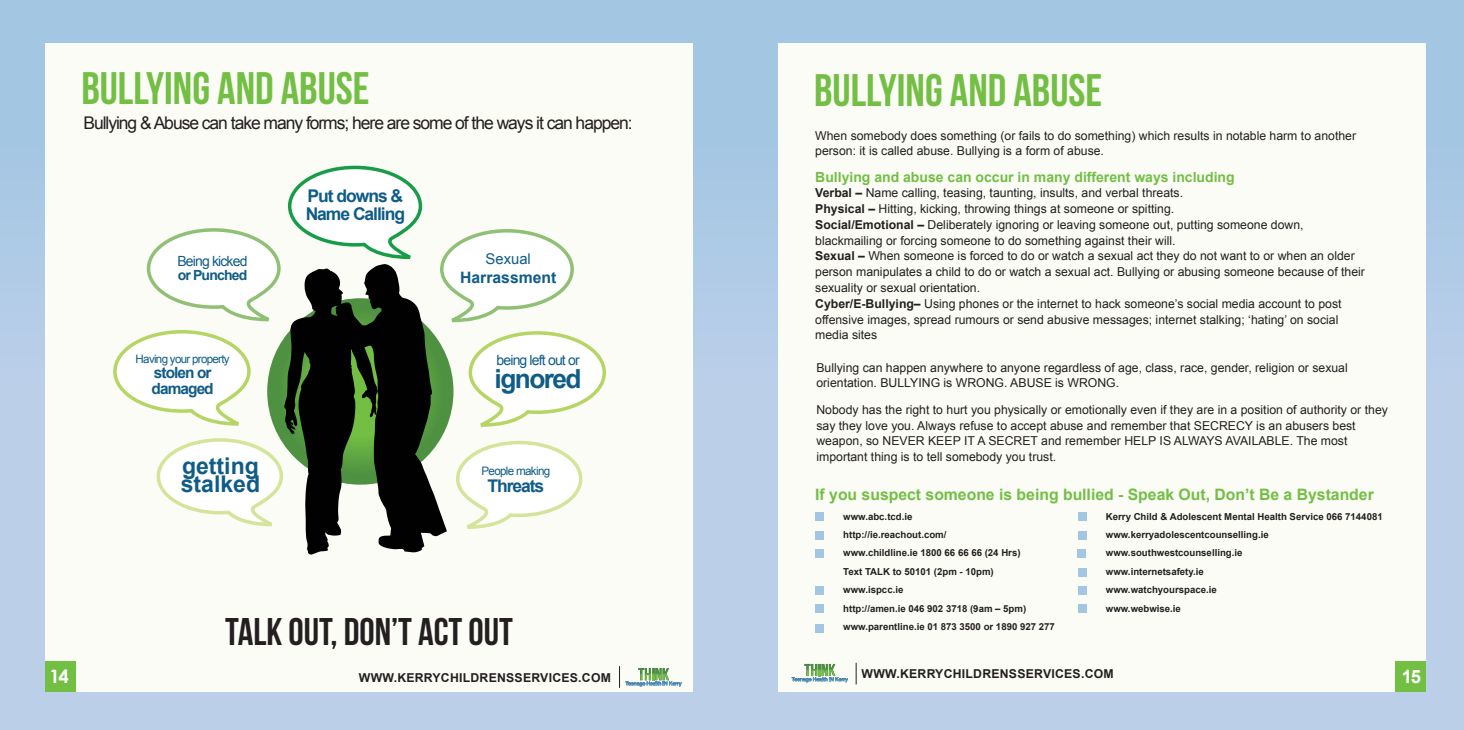
<style>
.page{position:relative;width:1464px;height:730px;background:#fff}
.page>*{position:absolute;margin:0;border:0;box-sizing:border-box;transform-origin:0 0}
.t1{font:45.5px "Bebas Neue";color:#72bf44}
.t2{font:38.5px "Bebas Neue";color:#231f20}
.t3{font:700 26.25px "Arial";letter-spacing:-.06em;color:#0f5c87}
.t4{font:700 23.1px/18px "Arial";color:#0f5c87}
.t5{font:700 18.38px "Arial";color:#fff}
.t6{font:700 18.38px "Century Gothic";color:#fff}
.t7{font:17.5px "Arial";letter-spacing:-.06em;color:#231f20}
.t8{font:700 17.5px/17.5px "Arial";letter-spacing:-.06em;color:#0f5c87}
.t9{font:700 15.75px "Arial";color:#72bf44}
.t10{font:700 15.75px "Arial";color:#0f5c87}
.t11{font:700 15.4px/15.4px "Arial";letter-spacing:-.06em;color:#0f5c87}
.t12{font:14.88px "Arial";color:#0f5c87}
.t13{font:700 14px "Arial";color:#72bf44}
.t14{font:14px "Arial";letter-spacing:-.06em;color:#0f5c87}
.t15{font:700 14px "Arial";letter-spacing:-.06em;color:#0f5c87}
.t16{font:12.25px/15.8px "Arial";color:#231f20}
.t17{font:700 12.25px "Arial";letter-spacing:.02em;color:#231f20}
.t18{font:11.72px "Arial";letter-spacing:-.06em;color:#0f5c87}
.t19{font:11.55px "Arial";letter-spacing:-.06em;color:#0f5c87}
.t20{font:700 9.62px/18.4px "Arial";color:#231f20}
.s1{font-weight:700}
</style>
<div class="page">
<div style="left:731px;top:0;width:732px;height:729px;background:linear-gradient(to right,#aecae6,#afcbe6)"></div>
<div style="left:778px;top:43px;width:647px;height:648px;background:#fcfcf7"></div>
<div style="left:1395px;top:660px;width:30px;height:31px;background:#72bf44"></div>
<svg style="left:855px;top:662px;width:1px;height:22px"></svg>
<div style="left:815px;top:511px;width:8px;height:9px;background:#a3c6e3"></div>
<div style="left:815px;top:531px;width:8px;height:8px;background:#a3c6e3"></div>
<div style="left:815px;top:549px;width:8px;height:8px;background:#a3c6e3"></div>
<div style="left:815px;top:586px;width:8px;height:8px;background:#a3c6e3"></div>
<div style="left:815px;top:603px;width:8px;height:9px;background:#a3c6e3"></div>
<div style="left:815px;top:623px;width:8px;height:9px;background:#a3c6e3"></div>
<div style="left:1078px;top:512px;width:8px;height:8px;background:#a3c6e3"></div>
<div style="left:1078px;top:531px;width:8px;height:8px;background:#a3c6e3"></div>
<div style="left:1078px;top:568px;width:8px;height:8px;background:#a3c6e3"></div>
<div style="left:1077px;top:549px;width:9px;height:8px;background:#a3c6e3"></div>
<div style="left:1078px;top:586px;width:8px;height:8px;background:#a3c6e3"></div>
<div style="left:1078px;top:604px;width:8px;height:8px;background:#a3c6e3"></div>
<svg style="left:791px;top:663px;width:57px;height:19px"></svg>
<div style="left:0;top:0;width:733px;height:729px;background:linear-gradient(to right,#afcae6,#aecae6)"></div>
<div style="left:45px;top:43px;width:648px;height:648px;background:#fcfcf7"></div>
<div style="left:45px;top:660px;width:30px;height:31px;background:#72bf44"></div>
<svg style="left:113px;top:165px;width:493px;height:390px"></svg>
<svg style="left:619px;top:666px;width:62px;height:21px"></svg>
<h1 class="t1" style="left:81px;top:63px;width:290px">BULLYING AND ABUSE</h1>
<h3 class="t7" style="left:83px;top:113px;width:550px">Bullying &amp; Abuse can take many forms; here are some of the ways it can happen:</h3>
<h3 class="t8" style="left:306px;top:187px;width:101px">Put downs &amp;<br>Name Calling</h3>
<p class="t14" style="left:177px;top:253px;width:72px">Being kicked</p>
<p class="t12" style="left:485px;top:251px;width:47px">Sexual</p>
<p class="t15" style="left:178px;top:267px;width:71px">or Punched</p>
<p class="t10" style="left:460px;top:268px;width:98px">Harrassment</p>
<p class="t19" style="left:136px;top:352px;width:96px">Having your property</p>
<p class="t11" style="left:152px;top:365px;width:64px">stolen or damaged</p>
<h3 class="t4" style="left:181px;top:456px;width:81px">getting stalked</h3>
<p class="t14" style="left:496px;top:352px;width:85px">being left out or</p>
<h3 class="t3" style="left:494px;top:364px;width:88px">ignored</h3>
<p class="t18" style="left:481px;top:464px;width:70px">People making</p>
<h3 class="t8" style="left:487px;top:477px;width:58px">Threats</h3>
<h3 class="t6" style="left:49px;top:664px;width:21px">14</h3>
<h2 class="t2" style="left:225px;top:610px;width:289px">TALK OUT, DON’T ACT OUT</h2>
<p class="t17" style="left:359px;top:670px;width:254px">WWW.KERRYCHILDRENSSERVICES.COM</p>
<h1 class="t1" style="left:814px;top:65px;width:290px">BULLYING AND ABUSE</h1>
<p class="t16" style="left:815px;top:127px;width:542px">When somebody does something (or fails to do something) which results in notable harm to another person: it is called abuse. Bullying is a form of abuse.</p>
<p class="t13" style="left:815px;top:169px;width:421px">Bullying and abuse can occur in many different ways including</p>
<p class="t16" style="left:815px;top:185px;width:551px"><span class="s1">Verbal –</span> Name calling, teasing, taunting, insults, and verbal threats.<br><span class="s1">Physical –</span> Hitting, kicking, throwing things at someone or spitting.<br><span class="s1">Social/Emotional –</span> Deliberately ignoring or leaving someone out, putting someone down, blackmailing or forcing someone to do something against their will.<br><span class="s1">Sexual –</span> When someone is forced to do or watch a sexual act they do not want to or when an older person manipulates a child to do or watch a sexual act. Bullying or abusing someone because of their sexuality or sexual orientation.<br><span class="s1">Cyber/E-Bullying–</span> Using phones or the internet to hack someone’s social media account to post offensive images, spread rumours or send abusive messages; internet stalking; ‘hating’ on social media sites</p>
<p class="t16" style="left:816px;top:359px;width:533px">Bullying can happen anywhere to anyone regardless of age, class, race, gender, religion or sexual orientation. BULLYING is WRONG. ABUSE is WRONG.</p>
<p class="t16" style="left:816px;top:401px;width:573px">Nobody has the right to hurt you physically or emotionally even if they are in a position of authority or they say they love you. Always refuse to accept abuse and remember that SECRECY is an abusers best weapon, so NEVER KEEP IT A SECRET and remember HELP IS ALWAYS AVAILABLE. The most important thing is to tell somebody you trust.</p>
<p class="t9" style="left:815px;top:485px;width:560px">If you suspect someone is being bullied - Speak Out, Don’t Be a Bystander</p>
<p class="t20" style="left:1105px;top:506px;width:278px">Kerry Child &amp; Adolescent Mental Health Service 066 7144081 www.kerryadolescentcounselling.ie www.southwestcounselling.ie<br>www.internetsafety.ie<br>www.watchyourspace.ie<br>www.webwise.ie</p>
<p class="t20" style="left:843px;top:506px;width:213px">www.abc.tcd.ie<br>http://ie.reachout.com/<br>www.childline.ie 1800 66 66 66 (24 Hrs)<br>Text TALK to 50101 (2pm - 10pm) www.ispcc.ie<br>http://amen.ie 046 902 3718 (9am – 5pm) www.parentline.ie 01 873 3500 or 1890 927 277</p>
<p class="t17" style="left:861px;top:667px;width:254px">WWW.KERRYCHILDRENSSERVICES.COM</p>
<h3 class="t5" style="left:1401px;top:665px;width:21px">15</h3>
</div>
